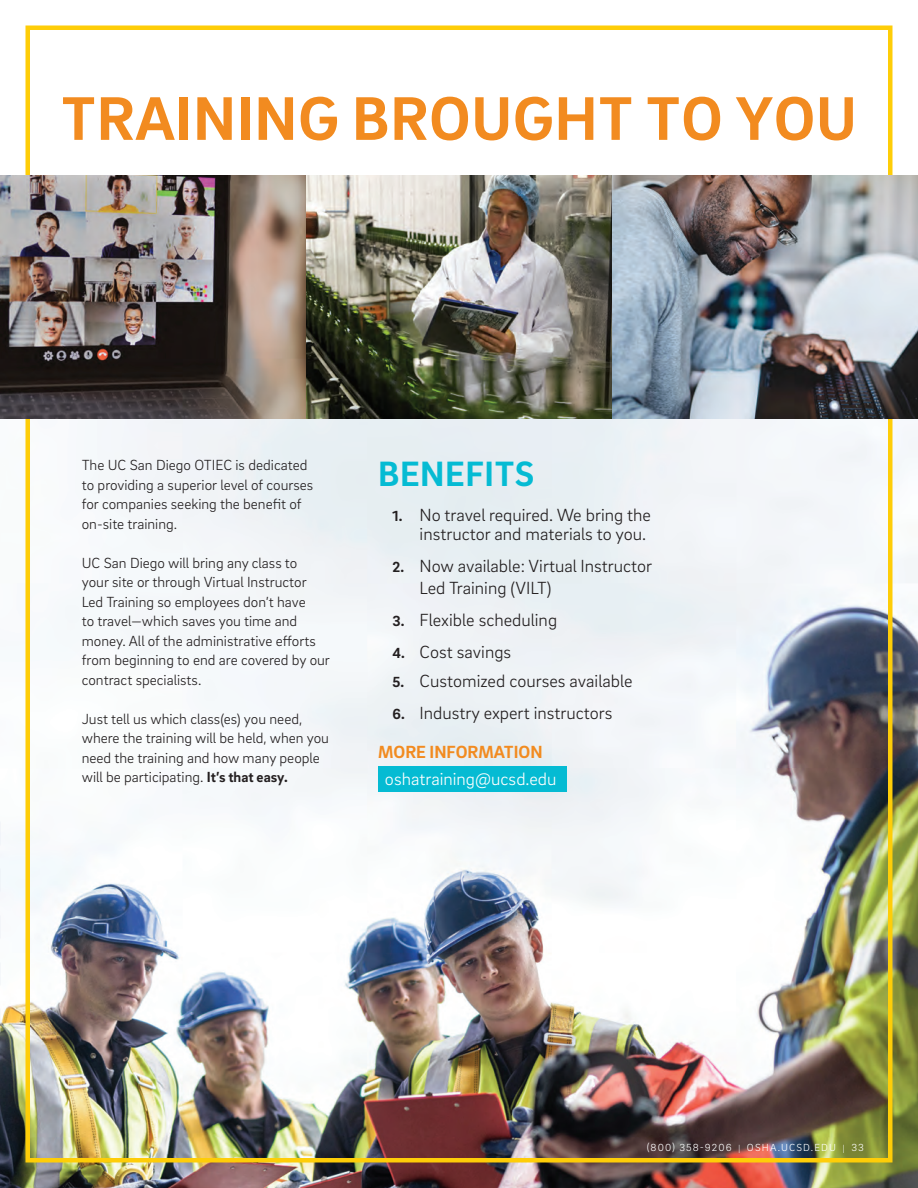
<style>
.page{position:relative;width:918px;height:1188px;background:#fff}
.page>*{position:absolute;margin:0;border:0;box-sizing:border-box;transform-origin:0 0}
.t1{font:700 63px "Brix Sans";letter-spacing:.015em;color:#f28b20}
.t2{font:700 36px "Brix Sans";letter-spacing:.015em;color:#05bbd3}
.t3{font:300 18px/18.6px "Brix Sans";color:#231f20;text-align:right}
.t4{font:300 18px "Brix Sans";color:#fff}
.t5{font:700 18px "Brix Sans";color:#f28b20}
.t6{font:300 15px/19.5px "Brix Sans";color:#231f20}
.t7{font:300 10.5px "Brix Sans";letter-spacing:.105em;color:#fff}
.s1{font-weight:700}
.s2{font-weight:700;font-size:15px}
.s3{font-size:9px}
</style>
<div class="page">
<img style="left:0;top:418px;width:918px;height:770px">
<div style="left:378px;top:766px;width:189px;height:26px;background:#05bbd3"></div>
<img style="left:0;top:176px;width:918px;height:242px">
<p class="t1" style="left:61px;top:77px;width:797px">TRAINING BROUGHT TO YOU</p>
<p class="t6" style="left:82px;top:455px;width:233px">The UC San Diego OTIEC is dedicated to providing a superior level of courses for companies seeking the benefit of on-site training.</p>
<p class="t6" style="left:82px;top:552px;width:250px">UC San Diego will bring any class to<br>your site or through Virtual Instructor Led Training so employees don’t have<br>to travel—which saves you time and money. All of the administrative efforts from beginning to end are covered by our contract specialists.</p>
<p class="t6" style="left:82px;top:708px;width:249px">Just tell us which class(es) you need, where the training will be held, when you need the training and how many people will be participating. <span class="s1">It’s that easy.</span></p>
<p class="t2" style="left:378px;top:450px;width:158px">BENEFITS</p>
<p class="t3" style="left:393px;top:505px;width:260px"><span class="s2">1.</span> No travel required. We bring the instructor and materials to you.</p>
<p class="t3" style="left:420px;top:554px;width:234px;line-height:21.6px;text-align:left;text-indent:-27px"><span class="s2">2.</span> Now available: Virtual Instructor<br>Led Training (VILT)</p>
<p class="t3" style="left:393px;top:610px;width:166px"><span class="s2">3.</span> Flexible scheduling</p>
<p class="t3" style="left:393px;top:642px;width:120px"><span class="s2">4.</span> Cost savings</p>
<p class="t3" style="left:393px;top:671px;width:241px"><span class="s2">5.</span> Customized courses available</p>
<p class="t3" style="left:393px;top:703px;width:221px"><span class="s2">6.</span> Industry expert instructors</p>
<p class="t5" style="left:378px;top:741px;width:166px">MORE INFORMATION</p>
<p class="t4" style="left:385px;top:767px;width:173px">oshatraining@ucsd.edu</p>
<p class="t7" style="left:647px;top:1140px;width:219px">(800) 358-9206 <span class="s3">|</span> OSHA.UCSD.EDU <span class="s3">|</span> 33</p>
</div>
